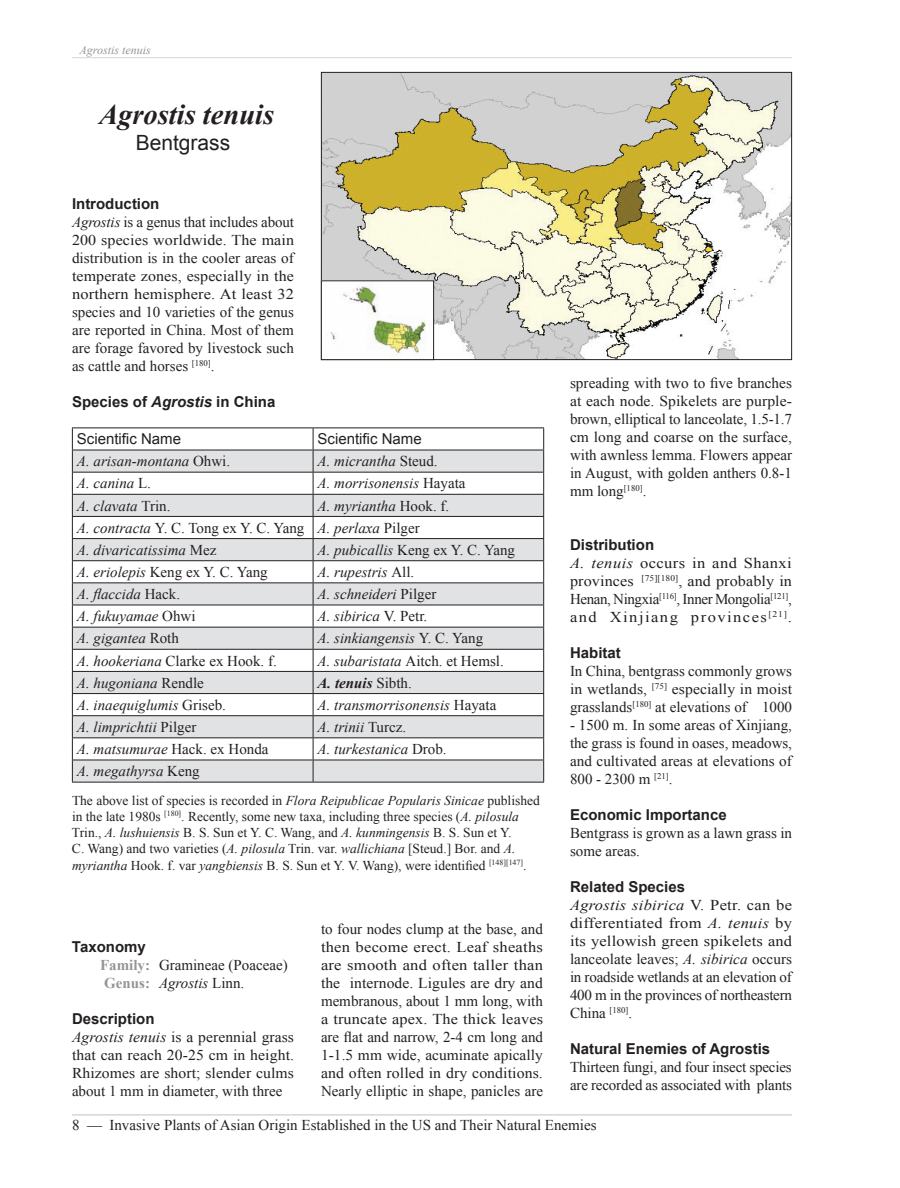
<style>
.page{position:relative;width:900px;height:1188px;background:#fff}
.page>*{position:absolute;margin:0;border:0;box-sizing:border-box;transform-origin:0 0}
.t1{font:italic 700 28.5px "Times New Roman";color:#231f20}
.t2{font:21px "Arial";color:#231f20}
.t3{font:15px/18px "Times New Roman";color:#231f20;text-align:justify}
.t4{font:italic 15px/22.2px "Times New Roman";color:#231f20}
.t5{font:15px/18px "Times New Roman";color:#231f20;text-align:justify;scale:1.1 1}
.t6{font:700 15px "Arial";color:#231f20}
.t7{font:15px/18px "Times New Roman";color:#231f20;text-align:justify;scale:1.04 1}
.t8{font:15px "Arial";color:#231f20}
.t9{font:italic 700 15px "Times New Roman";color:#231f20}
.t10{font:13.5px/16.2px "Times New Roman";color:#231f20}
.t11{font:italic 12px "Times New Roman";color:#939598}
.s1{font-style:italic}
.s2{font-style:normal}
.s3{font-weight:400;font-style:normal}
.s4{font-weight:700;color:#939598}
</style>
<div class="page">
<hr style="left:72px;top:57px;width:720px;height:1px;background:#d5d6d8">
<hr style="left:72px;top:1114px;width:720px;height:2px;background:#d5d6d8">
<svg style="left:73px;top:451px;width:470px;height:331px;fill:#e1e2e4"></svg>
<hr style="left:72px;top:428px;width:241px;height:1px;background:#231f20">
<hr style="left:313px;top:428px;width:231px;height:1px;background:#231f20">
<hr style="left:72px;top:450px;width:241px;height:1px;background:#231f20">
<hr style="left:313px;top:450px;width:231px;height:1px;background:#231f20">
<hr style="left:72px;top:472px;width:241px;height:1px;background:#231f20">
<hr style="left:313px;top:472px;width:231px;height:1px;background:#231f20">
<hr style="left:72px;top:494px;width:241px;height:1px;background:#231f20">
<hr style="left:313px;top:494px;width:231px;height:1px;background:#231f20">
<hr style="left:72px;top:516px;width:241px;height:1px;background:#231f20">
<hr style="left:313px;top:516px;width:231px;height:1px;background:#231f20">
<hr style="left:72px;top:538px;width:241px;height:1px;background:#231f20">
<hr style="left:313px;top:538px;width:231px;height:1px;background:#231f20">
<hr style="left:72px;top:560px;width:241px;height:1px;background:#231f20">
<hr style="left:313px;top:560px;width:231px;height:1px;background:#231f20">
<hr style="left:72px;top:582px;width:241px;height:1px;background:#231f20">
<hr style="left:313px;top:582px;width:231px;height:1px;background:#231f20">
<hr style="left:72px;top:605px;width:241px;height:1px;background:#231f20">
<hr style="left:313px;top:605px;width:231px;height:1px;background:#231f20">
<hr style="left:72px;top:627px;width:241px;height:1px;background:#231f20">
<hr style="left:313px;top:627px;width:231px;height:1px;background:#231f20">
<hr style="left:72px;top:649px;width:241px;height:1px;background:#231f20">
<hr style="left:313px;top:649px;width:231px;height:1px;background:#231f20">
<hr style="left:72px;top:671px;width:241px;height:1px;background:#231f20">
<hr style="left:313px;top:671px;width:231px;height:1px;background:#231f20">
<hr style="left:72px;top:693px;width:241px;height:1px;background:#231f20">
<hr style="left:313px;top:693px;width:231px;height:1px;background:#231f20">
<hr style="left:72px;top:715px;width:241px;height:1px;background:#231f20">
<hr style="left:313px;top:715px;width:231px;height:1px;background:#231f20">
<hr style="left:72px;top:737px;width:241px;height:1px;background:#231f20">
<hr style="left:313px;top:737px;width:231px;height:1px;background:#231f20">
<hr style="left:72px;top:760px;width:241px;height:1px;background:#231f20">
<svg style="left:72px;top:428px;width:1px;height:354px"></svg>
<hr style="left:313px;top:760px;width:231px;height:1px;background:#231f20">
<svg style="left:313px;top:428px;width:1px;height:354px"></svg>
<svg style="left:543px;top:428px;width:1px;height:354px"></svg>
<hr style="left:72px;top:782px;width:241px;height:1px;background:#231f20">
<hr style="left:313px;top:782px;width:231px;height:1px;background:#231f20">
<img style="left:323px;top:74px;width:467px;height:284px">
<img style="left:323px;top:282px;width:109px;height:76px">
<div style="left:321px;top:280px;width:113px;height:80px;border:1px solid #231f20"></div>
<p class="t11" style="left:80px;top:41px;width:73px">Agrostis tenuis</p>
<h1 class="t1" style="left:99px;top:95px;width:177px">Agrostis tenuis</h1>
<h2 class="t2" style="left:136px;top:128px;width:96px">Bentgrass</h2>
<p class="t6" style="left:72px;top:193px;width:89px">Introduction</p>
<p class="t3" style="left:72px;top:213px;width:224px"><span class="s1">Agrostis</span> is a genus that includes about 200 species worldwide. The main distribution is in the cooler areas of temperate zones, especially in the northern hemisphere. At least 32 species and 10 varieties of the genus are reported in China. Most of them are forage favored by livestock such as cattle and horses <sup>[180]</sup>.</p>
<p class="t6" style="left:72px;top:391px;width:205px">Species of <span class="s1">Agrostis</span> in China</p>
<p class="t8" style="left:77px;top:429px;width:106px">Scientific Name</p>
<p class="t8" style="left:318px;top:429px;width:106px">Scientific Name</p>
<p class="t4" style="left:77px;top:450px;width:155px">A. arisan-montana <span class="s2">Ohwi.</span></p>
<p class="t4" style="left:318px;top:450px;width:121px">A. micrantha <span class="s2">Steud.</span></p>
<p class="t4" style="left:77px;top:472px;width:76px">A. canina <span class="s2">L.</span></p>
<p class="t4" style="left:318px;top:472px;width:149px">A. morrisonensis <span class="s2">Hayata</span></p>
<p class="t4" style="left:77px;top:494px;width:95px">A. clavata <span class="s2">Trin.</span></p>
<p class="t4" style="left:77px;top:494px;width:374px;text-indent:241px">A. myriantha <span class="s2">Hook. f.<br></span>A. contracta <span class="s2">Y. C. Tong ex Y. C. Yang</span> A. perlaxa <span class="s2">Pilger<br></span>A. divaricatissima <span class="s2">Mez</span></p>
<p class="t3" style="left:318px;top:541px;width:199px"><span class="s1">A. pubicallis</span> Keng ex Y. C. Yang</p>
<p class="t3" style="left:77px;top:563px;width:192px"><span class="s1">A. eriolepis</span> Keng ex Y. C. Yang</p>
<p class="t4" style="left:318px;top:561px;width:98px">A. rupestris <span class="s2">All.</span></p>
<p class="t4" style="left:77px;top:583px;width:105px">A. flaccida <span class="s2">Hack.</span></p>
<p class="t4" style="left:318px;top:583px;width:120px">A. schneideri <span class="s2">Pilger</span></p>
<p class="t4" style="left:77px;top:605px;width:120px">A. fukuyamae <span class="s2">Ohwi</span></p>
<p class="t4" style="left:318px;top:605px;width:111px">A. sibirica <span class="s2">V. Petr.</span></p>
<p class="t4" style="left:77px;top:627px;width:104px">A. gigantea <span class="s2">Roth</span></p>
<p class="t4" style="left:318px;top:627px;width:167px">A. sinkiangensis <span class="s2">Y. C. Yang</span></p>
<p class="t3" style="left:77px;top:651px;width:201px"><span class="s1">A. hookeriana</span> Clarke ex Hook. f.</p>
<p class="t3" style="left:318px;top:651px;width:188px"><span class="s1">A. subaristata</span> Aitch. et Hemsl.</p>
<p class="t4" style="left:77px;top:671px;width:129px">A. hugoniana <span class="s2">Rendle</span></p>
<p class="t9" style="left:318px;top:672px;width:96px">A. tenuis <span class="s3">Sibth.</span></p>
<p class="t4" style="left:77px;top:693px;width:151px">A. inaequiglumis <span class="s2">Griseb.</span></p>
<p class="t4" style="left:318px;top:693px;width:180px">A. transmorrisonensis <span class="s2">Hayata</span></p>
<p class="t4" style="left:77px;top:716px;width:121px">A. limprichtii <span class="s2">Pilger</span></p>
<p class="t4" style="left:318px;top:716px;width:90px">A. trinii <span class="s2">Turcz.</span></p>
<p class="t4" style="left:77px;top:738px;width:193px">A. matsumurae <span class="s2">Hack. ex Honda</span></p>
<p class="t4" style="left:318px;top:738px;width:131px">A. turkestanica <span class="s2">Drob.</span></p>
<p class="t4" style="left:77px;top:760px;width:124px">A. megathyrsa <span class="s2">Keng</span></p>
<p class="t10" style="left:72px;top:792px;width:469px">The above list of species is recorded in <span class="s1">Flora Reipublicae Popularis Sinicae</span> published in the late 1980s <sup>[180]</sup>. Recently, some new taxa, including three species (<span class="s1">A. pilosula </span>Trin., <span class="s1">A. lushuiensis</span> B. S. Sun et Y. C. Wang, and <span class="s1">A. kunmingensis</span> B. S. Sun et Y.<br>C. Wang) and two varieties (<span class="s1">A. pilosula</span> Trin. var. <span class="s1">wallichiana</span> [Steud.] Bor. and <span class="s1">A. myriantha</span> Hook. f. var <span class="s1">yangbiensis</span> B. S. Sun et Y. V. Wang), were identified <sup>[148][147]</sup>.</p>
<p class="t6" style="left:72px;top:936px;width:75px">Taxonomy</p>
<p class="t3" style="left:100px;top:956px;width:189px"><span class="s4">Family:</span> Gramineae (Poaceae)<br><span class="s4">Genus:</span> <span class="s1">Agrostis</span> Linn.</p>
<p class="t6" style="left:72px;top:1008px;width:84px">Description</p>
<p class="t7" style="left:72px;top:1028px;width:215px"><span class="s1">Agrostis tenuis</span> is a perennial grass that can reach 20-25 cm in height.<br>Rhizomes are short; slender culms about 1 mm in diameter, with three</p>
<p class="t3" style="left:321px;top:920px;width:224px">to four nodes clump at the base, and then become erect. Leaf sheaths are smooth and often taller than the internode. Ligules are dry and membranous, about 1 mm long, with a truncate apex. The thick leaves are flat and narrow, 2-4 cm long and 1-1.5 mm wide, acuminate apically and often rolled in dry conditions.<br>Nearly elliptic in shape, panicles are</p>
<p class="t3" style="left:570px;top:374px;width:224px">spreading with two to five branches at each node. Spikelets are purple&shy;brown, elliptical to lanceolate, 1.5-1.7 cm long and coarse on the surface, with awnless lemma. Flowers appear in August, with golden anthers 0.8-1 mm long<sup>[180]</sup>.</p>
<p class="t6" style="left:570px;top:535px;width:86px">Distribution</p>
<p class="t5" style="left:570px;top:554px;width:203px"><span class="s1">A. tenuis</span> occurs in and Shanxi provinces <sup>[75][180]</sup>, and probably in Henan, Ningxia<sup>[116]</sup>, Inner Mongolia<sup>[121]</sup>, and Xinjiang provinces<sup>[21]</sup>.</p>
<p class="t6" style="left:570px;top:643px;width:52px">Habitat</p>
<p class="t3" style="left:570px;top:662px;width:224px">In China, bentgrass commonly grows in wetlands, <sup>[75]</sup> especially in moist grasslands<sup>[180]</sup> at elevations of 1000</p>
<p class="t3" style="left:570px;top:716px;width:224px">- 1500 m. In some areas of Xinjiang, the grass is found in oases, meadows, and cultivated areas at elevations of 800 - 2300 m <sup>[21]</sup>.</p>
<p class="t6" style="left:570px;top:805px;width:158px">Economic Importance</p>
<p class="t3" style="left:570px;top:824px;width:224px">Bentgrass is grown as a lawn grass in some areas.</p>
<p class="t6" style="left:570px;top:877px;width:117px">Related Species</p>
<p class="t5" style="left:570px;top:896px;width:203px"><span class="s1">Agrostis sibirica</span> V. Petr. can be differentiated from <span class="s1">A. tenuis</span> by its yellowish green spikelets and lanceolate leaves; <span class="s1">A. sibirica</span> occurs in roadside wetlands at an elevation of 400 m in the provinces of northeastern China <sup>[180]</sup>.</p>
<p class="t6" style="left:570px;top:1039px;width:202px">Natural Enemies of Agrostis</p>
<p class="t3" style="left:570px;top:1058px;width:223px">Thirteen fungi, and four insect species are recorded as associated with plants</p>
<p class="t3" style="left:72px;top:1116px;width:526px">8 — Invasive Plants of Asian Origin Established in the US and Their Natural Enemies</p>
</div>
